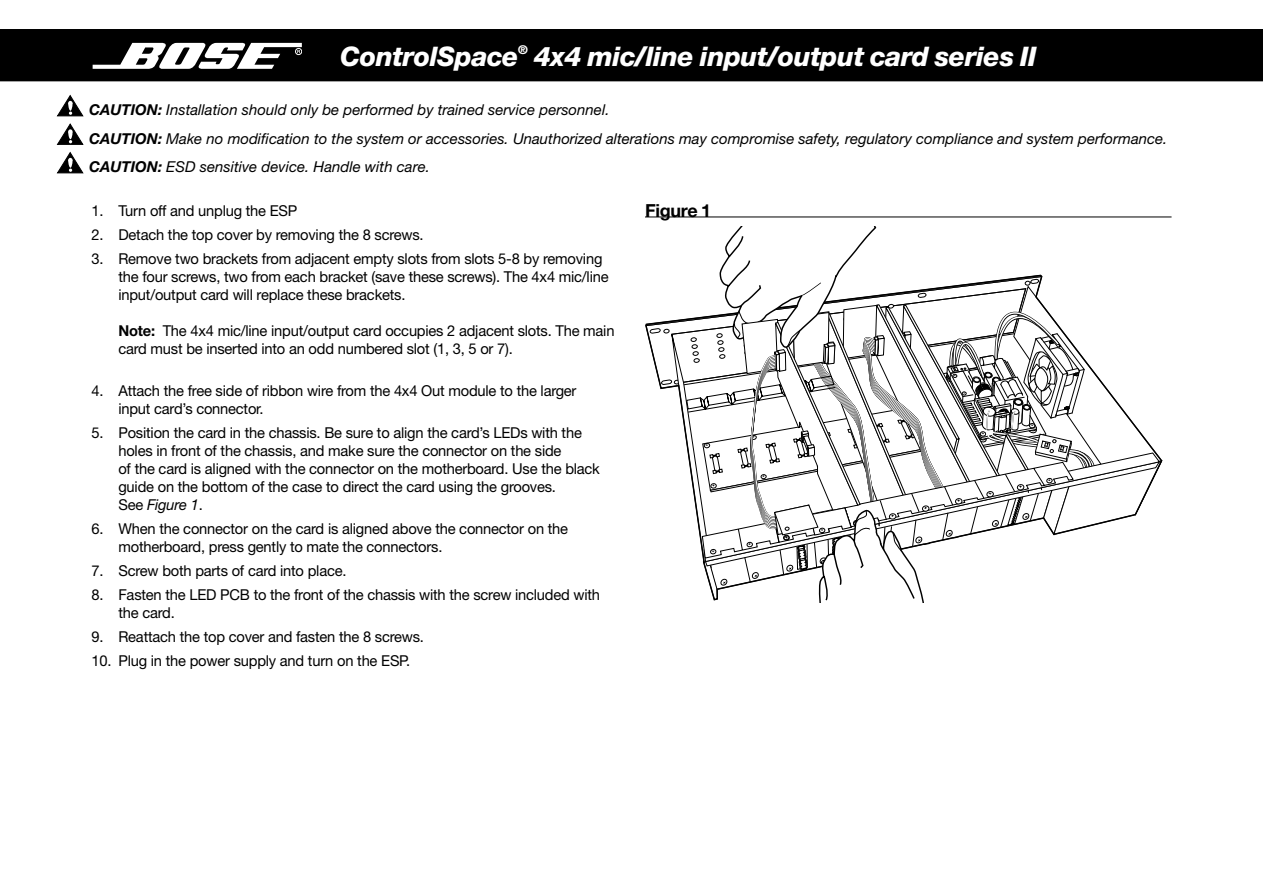
<style>
.page{position:relative;width:1263px;height:893px;background:#fff}
.page>*{position:absolute;margin:0;border:0;box-sizing:border-box;transform-origin:0 0}
.t1{font:italic 800 27px "Helvetica Neue";letter-spacing:-.015em;color:#fff}
.t2{font:700 18px "Helvetica Neue";letter-spacing:-.015em;color:#000}
.t3{font:15px/18px "Helvetica Neue";letter-spacing:-.015em;color:#000}
.t4{font:italic 15px/28.5px "Helvetica Neue";color:#000}
.s1{font-weight:700}
.s2{font-style:italic}
</style>
<div class="page">
<div style="left:0;top:29px;width:1263px;height:52px;background:#000"></div>
<svg style="left:93px;top:43px;width:209px;height:26px"></svg>
<svg style="left:645px;top:227px;width:517px;height:375px"></svg>
<hr style="left:645px;top:217px;width:526px;height:1px;background:#000">
<svg style="left:57px;top:95px;width:26px;height:21px"></svg>
<svg style="left:57px;top:124px;width:26px;height:21px"></svg>
<svg style="left:57px;top:152px;width:26px;height:21px"></svg>
<h1 class="t1" style="left:340px;top:40px;width:698px">ControlSpace<sup>®</sup> 4x4 mic/line input/output card series II</h1>
<p class="t4" style="left:89px;top:95px;width:1080px"><span class="s1">CAUTION:</span> Installation should only be performed by trained service personnel.<br><span class="s1">CAUTION:</span> Make no modification to the system or accessories. Unauthorized alterations may compromise safety, regulatory compliance and system performance.<br><span class="s1">CAUTION:</span> ESD sensitive device. Handle with care.</p>
<p class="t3" style="left:91px;top:201px;width:208px">1. Turn off and unplug the ESP</p>
<p class="t3" style="left:91px;top:225px;width:334px">2. Detach the top cover by removing the 8 screws.</p>
<p class="t3" style="left:118px;top:249px;width:492px;text-indent:-27px">3. Remove two brackets from adjacent empty slots from slots 5-8 by removing the four screws, two from each bracket (save these screws). The 4x4 mic/line input/output card will replace these brackets.</p>
<p class="t3" style="left:118px;top:321px;width:498px"><span class="s1">Note:</span> The 4x4 mic/line input/output card occupies 2 adjacent slots. The main card must be inserted into an odd numbered slot (1, 3, 5 or 7).</p>
<p class="t3" style="left:118px;top:381px;width:460px;text-indent:-27px">4. Attach the free side of ribbon wire from the 4x4 Out module to the larger input card’s connector.</p>
<p class="t3" style="left:118px;top:423px;width:483px;text-indent:-27px">5. Position the card in the chassis. Be sure to align the card’s LEDs with the holes in front of the chassis, and make sure the connector on the side<br>of the card is aligned with the connector on the motherboard. Use the black guide on the bottom of the case to direct the card using the grooves.<br>See <span class="s2">Figure 1</span>.</p>
<p class="t3" style="left:118px;top:519px;width:451px;text-indent:-27px">6. When the connector on the card is aligned above the connector on the motherboard, press gently to mate the connectors.</p>
<p class="t3" style="left:91px;top:562px;width:257px">7. Screw both parts of card into place.</p>
<p class="t3" style="left:118px;top:586px;width:483px;text-indent:-27px">8. Fasten the LED PCB to the front of the chassis with the screw included with the card.</p>
<p class="t3" style="left:91px;top:628px;width:334px">9. Reattach the top cover and fasten the 8 screws.</p>
<p class="t3" style="left:91px;top:652px;width:320px">10. Plug in the power supply and turn on the ESP.</p>
<p class="t2" style="left:645px;top:199px;width:68px">Figure 1</p>
</div>
